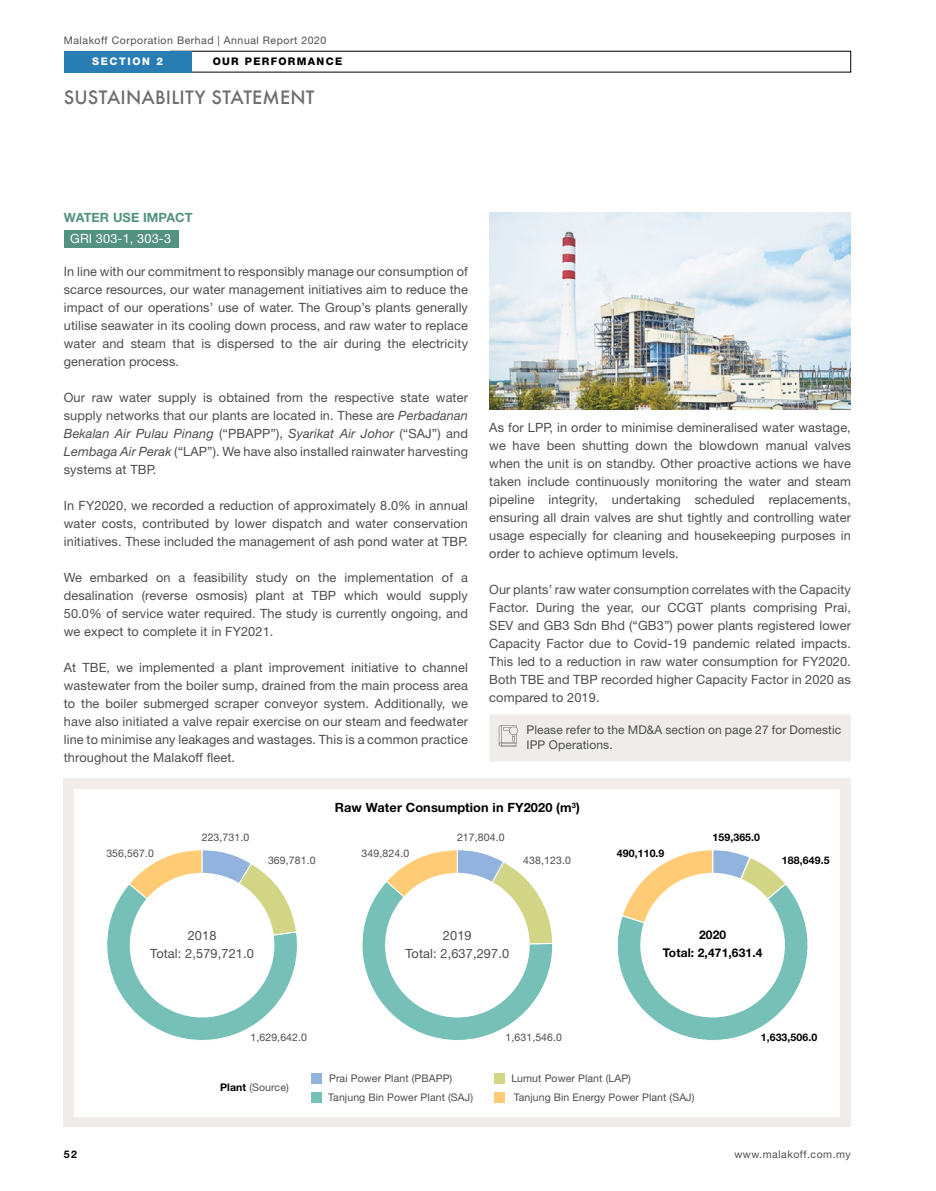
<style>
.page{position:relative;width:936px;height:1191px;background:#fff}
.page>*{position:absolute;margin:0;border:0;box-sizing:border-box;transform-origin:0 0}
.t1{font:500 18px "Futura";letter-spacing:.01em;color:#6d6e71}
.t2{font:12.75px/18px "Helvetica Neue LT Std";letter-spacing:.01em;color:#4d4d4f;text-align:justify}
.t3{font:700 12.75px "Helvetica Neue LT Std";letter-spacing:.01em;color:#000}
.t4{font:700 12.75px "Helvetica Neue LT Std";letter-spacing:.01em;color:#52927f}
.t5{font:12.75px "Helvetica Neue LT Std";letter-spacing:.01em;color:#fff}
.t6{font:12px/15px "Helvetica Neue LT Std";letter-spacing:.01em;color:#4d4d4f}
.t7{font:700 12px/18px "Helvetica Neue LT Std";letter-spacing:.01em;color:#000;text-align:center}
.t8{font:10.5px "Helvetica Neue LT Std";letter-spacing:.01em;color:#4d4d4f}
.t9{font:10.5px "Helvetica Neue LT Std";letter-spacing:.05em;color:#4d4d4f}
.t10{font:700 10.5px "Helvetica Neue LT Std";letter-spacing:.01em;color:#000}
.t11{font:800 10.5px "Helvetica Neue LT Std";letter-spacing:.125em;color:#000}
.t12{font:800 10.5px "Helvetica Neue LT Std";letter-spacing:.15em;color:#fff}
.s1{font-style:italic}
.s2{font-weight:700;color:#000}
</style>
<div class="page">
<div style="left:64px;top:51px;width:127px;height:21px;background:#287db5"></div>
<div style="left:64px;top:230px;width:115px;height:17px;background:#52927f"></div>
<div style="left:64px;top:778px;width:786px;height:349px;background:#efecea"></div>
<div style="left:74px;top:789px;width:766px;height:327px;background:#fff"></div>
<img style="left:489px;top:212px;width:361px;height:198px">
<svg style="left:107px;top:850px;width:190px;height:190px"></svg>
<div style="left:130px;top:873px;width:144px;height:144px;background:#fff;border-radius:50%"></div>
<svg style="left:362px;top:850px;width:191px;height:190px"></svg>
<div style="left:385px;top:873px;width:144px;height:144px;background:#fff;border-radius:50%"></div>
<svg style="left:617px;top:850px;width:191px;height:190px"></svg>
<div style="left:640px;top:873px;width:144px;height:144px;background:#fff;border-radius:50%"></div>
<div style="left:494px;top:1072px;width:11px;height:11px;background:#d2d585"></div>
<div style="left:311px;top:1091px;width:11px;height:11px;background:#76c0b7"></div>
<div style="left:494px;top:1091px;width:11px;height:11px;background:#ffcc75"></div>
<div style="left:311px;top:1072px;width:11px;height:11px;background:#91b3de"></div>
<div style="left:489px;top:714px;width:361px;height:47px;background:#efecea"></div>
<svg style="left:499px;top:725px;width:19px;height:21px"></svg>
<p class="t9" style="left:64px;top:34px;width:264px">Malakoff Corporation Berhad | Annual Report 2020</p>
<p class="t12" style="left:92px;top:55px;width:72px">SECTION 2</p>
<p class="t11" style="left:213px;top:55px;width:131px">OUR PERFORMANCE</p>
<h1 class="t1" style="left:64px;top:85px;width:252px">SUSTAINABILITY STATEMENT</h1>
<p class="t4" style="left:64px;top:209px;width:130px">WATER USE IMPACT</p>
<p class="t5" style="left:70px;top:231px;width:102px">GRI 303-1, 303-3</p>
<p class="t2" style="left:64px;top:262px;width:405px">In line with our commitment to responsibly manage our consumption of scarce resources, our water management initiatives aim to reduce the impact of our operations’ use of water. The Group’s plants generally utilise seawater in its cooling down process, and raw water to replace water and steam that is dispersed to the air during the electricity generation process.</p>
<p class="t2" style="left:64px;top:388px;width:405px">Our raw water supply is obtained from the respective state water supply networks that our plants are located in. These are <span class="s1">Perbadanan Bekalan Air Pulau Pinang</span> (“PBAPP”), <span class="s1">Syarikat Air Johor</span> (“SAJ”) and <span class="s1">Lembaga Air Perak</span> (“LAP”). We have also installed rainwater harvesting systems at TBP.</p>
<p class="t2" style="left:64px;top:496px;width:405px">In FY2020, we recorded a reduction of approximately 8.0% in annual water costs, contributed by lower dispatch and water conservation initiatives. These included the management of ash pond water at TBP.</p>
<p class="t2" style="left:64px;top:568px;width:405px">We embarked on a feasibility study on the implementation of a desalination (reverse osmosis) plant at TBP which would supply 50.0% of service water required. The study is currently ongoing, and we expect to complete it in FY2021.</p>
<p class="t2" style="left:64px;top:658px;width:405px">At TBE, we implemented a plant improvement initiative to channel wastewater from the boiler sump, drained from the main process area to the boiler submerged scraper conveyor system. Additionally, we have also initiated a valve repair exercise on our steam and feedwater line to minimise any leakages and wastages. This is a common practice throughout the Malakoff fleet.</p>
<p class="t2" style="left:489px;top:418px;width:363px">As for LPP, in order to minimise demineralised water wastage, we have been shutting down the blowdown manual valves when the unit is on standby. Other proactive actions we have taken include continuously monitoring the water and steam pipeline integrity, undertaking scheduled replacements, ensuring all drain valves are shut tightly and controlling water usage especially for cleaning and housekeeping purposes in order to achieve optimum levels.</p>
<p class="t2" style="left:489px;top:580px;width:363px">Our plants’ raw water consumption correlates with the Capacity Factor. During the year, our CCGT plants comprising Prai, SEV and GB3 Sdn Bhd (“GB3”) power plants registered lower Capacity Factor due to Covid-19 pandemic related impacts.<br>This led to a reduction in raw water consumption for FY2020.<br>Both TBE and TBP recorded higher Capacity Factor in 2020 as compared to 2019.</p>
<p class="t6" style="left:526px;top:722px;width:316px">Please refer to the MD&amp;A section on page 27 for Domestic<br>IPP Operations.</p>
<p class="t3" style="left:335px;top:799px;width:246px">Raw Water Consumption in FY2020 (m<sup>3</sup>)</p>
<p class="t8" style="left:106px;top:847px;width:49px">356,567.0</p>
<p class="t8" style="left:202px;top:831px;width:49px">223,731.0</p>
<p class="t8" style="left:457px;top:831px;width:49px">217,804.0</p>
<p class="t8" style="left:268px;top:854px;width:49px">369,781.0</p>
<p class="t8" style="left:523px;top:854px;width:49px">438,123.0</p>
<p class="t8" style="left:361px;top:847px;width:49px">349,824.0</p>
<p class="t10" style="left:617px;top:846px;width:49px">490,110.9</p>
<p class="t10" style="left:712px;top:830px;width:49px">159,365.0</p>
<p class="t10" style="left:782px;top:854px;width:49px">188,649.5</p>
<p class="t2" style="left:150px;top:926px;width:105px;text-align:center">2018<br>Total: 2,579,721.0</p>
<p class="t2" style="left:405px;top:926px;width:105px;text-align:center">2019<br>Total: 2,637,297.0</p>
<p class="t7" style="left:662px;top:925px;width:101px">2020<br>Total: 2,471,631.4</p>
<p class="t8" style="left:250px;top:1030px;width:58px">1,629,642.0</p>
<p class="t8" style="left:505px;top:1030px;width:58px">1,631,546.0</p>
<p class="t10" style="left:760px;top:1030px;width:58px">1,633,506.0</p>
<p class="t8" style="left:220px;top:1081px;width:70px"><span class="s2">Plant</span> (Source)</p>
<p class="t8" style="left:329px;top:1071px;width:125px">Prai Power Plant (PBAPP)</p>
<p class="t8" style="left:511px;top:1071px;width:121px">Lumut Power Plant (LAP)</p>
<p class="t8" style="left:328px;top:1091px;width:146px">Tanjung Bin Power Plant (SAJ)</p>
<p class="t8" style="left:513px;top:1091px;width:182px">Tanjung Bin Energy Power Plant (SAJ)</p>
<p class="t10" style="left:64px;top:1147px;width:15px">52</p>
<p class="t9" style="left:734px;top:1148px;width:118px">www.malakoff.com.my</p>
</div>
